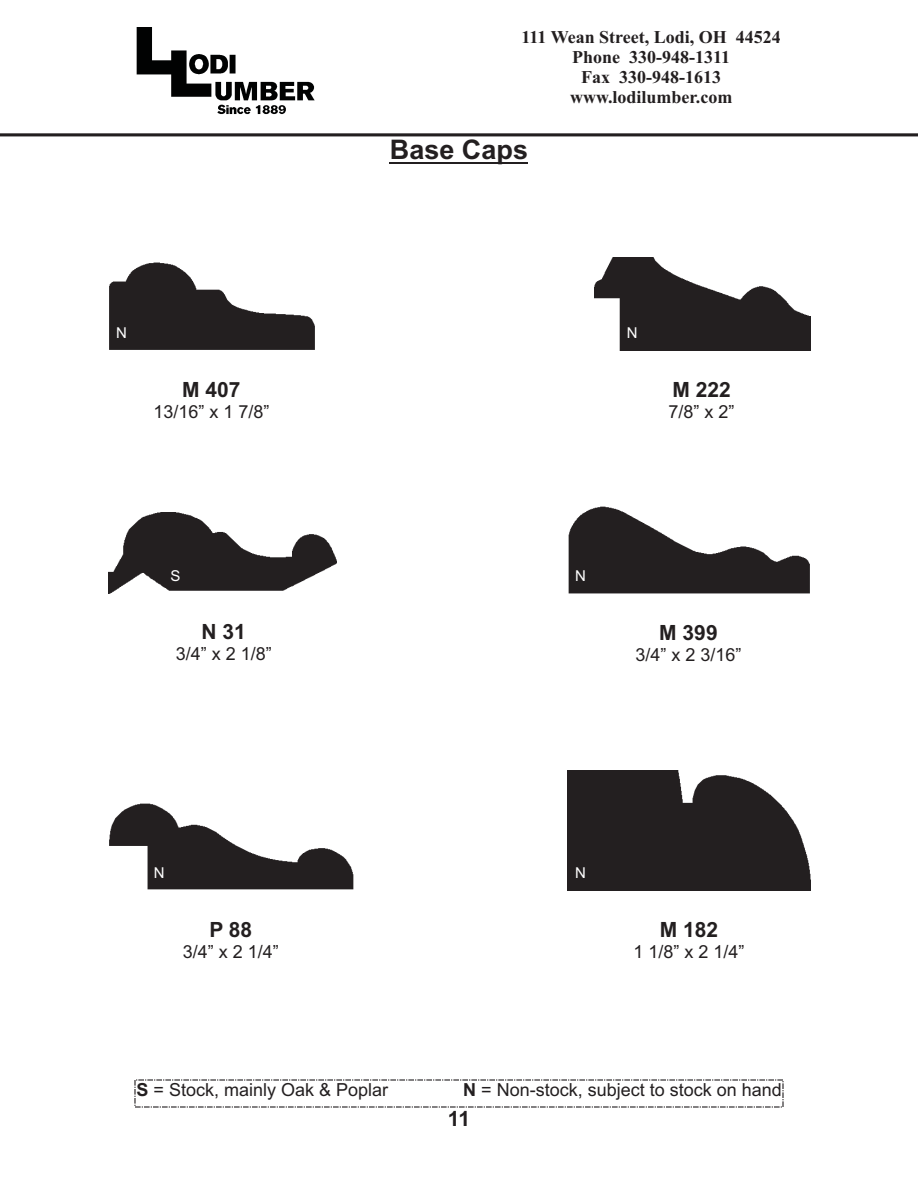
<style>
.page{position:relative;width:918px;height:1188px;background:#fff}
.page>*{position:absolute;margin:0;border:0;box-sizing:border-box;transform-origin:0 0}
.t1{font:700 27px "Arial";color:#231f20}
.t2{font:700 21px "Arial";color:#231f20}
.t3{font:18px "Arial";color:#231f20}
.t4{font:700 18px/20px "Times New Roman";color:#231f20;text-align:center}
.t5{font:15px "Arial";color:#fff}
.s1{font-weight:700}
</style>
<div class="page">
<img style="left:136px;top:27px;width:179px;height:88px">
<img style="left:0;top:133px;width:918px;height:4px">
<hr style="left:390px;top:162px;width:138px;height:1px;background:#231f20">
<svg style="left:134px;top:1079px;width:650px;height:29px"></svg>
<img style="left:594px;top:257px;width:216px;height:94px">
<img style="left:108px;top:513px;width:229px;height:81px">
<img style="left:109px;top:803px;width:245px;height:87px">
<img style="left:567px;top:770px;width:243px;height:121px">
<img style="left:109px;top:262px;width:206px;height:88px">
<img style="left:568px;top:506px;width:242px;height:88px">
<p class="t5" style="left:116px;top:327px;width:12px">N</p>
<p class="t2" style="left:182px;top:382px;width:60px">M 407</p>
<p class="t3" style="left:153px;top:405px;width:118px">13/16” x 1 7/8”</p>
<p class="t5" style="left:170px;top:570px;width:12px">S</p>
<p class="t2" style="left:202px;top:624px;width:46px">N 31</p>
<p class="t3" style="left:176px;top:647px;width:98px">3/4” x 2 1/8”</p>
<p class="t4" style="left:522px;top:29px;width:261px">111 Wean Street, Lodi, OH 44524<br>Phone 330-948-1311<br>Fax 330-948-1613 www.lodilumber.com</p>
<h1 class="t1" style="left:390px;top:140px;width:140px">Base Caps</h1>
<p class="t5" style="left:627px;top:327px;width:12px">N</p>
<p class="t2" style="left:672px;top:382px;width:60px">M 222</p>
<p class="t3" style="left:669px;top:405px;width:68px">7/8” x 2”</p>
<p class="t5" style="left:575px;top:570px;width:12px">N</p>
<p class="t2" style="left:659px;top:625px;width:60px">M 399</p>
<p class="t3" style="left:635px;top:648px;width:108px">3/4” x 2 3/16”</p>
<p class="t5" style="left:154px;top:867px;width:12px">N</p>
<p class="t5" style="left:575px;top:867px;width:12px">N</p>
<p class="t2" style="left:209px;top:922px;width:44px">P 88</p>
<p class="t3" style="left:183px;top:945px;width:98px">3/4” x 2 1/4”</p>
<p class="t2" style="left:660px;top:922px;width:60px">M 182</p>
<p class="t3" style="left:634px;top:945px;width:113px">1 1/8” x 2 1/4”</p>
<p class="t3" style="left:137px;top:1083px;width:253px"><span class="s1">S</span> = Stock, mainly Oak &amp; Poplar</p>
<p class="t3" style="left:463px;top:1083px;width:320px"><span class="s1">N</span> = Non-stock, subject to stock on hand</p>
<p class="t2" style="left:448px;top:1111px;width:24px">11</p>
</div>
